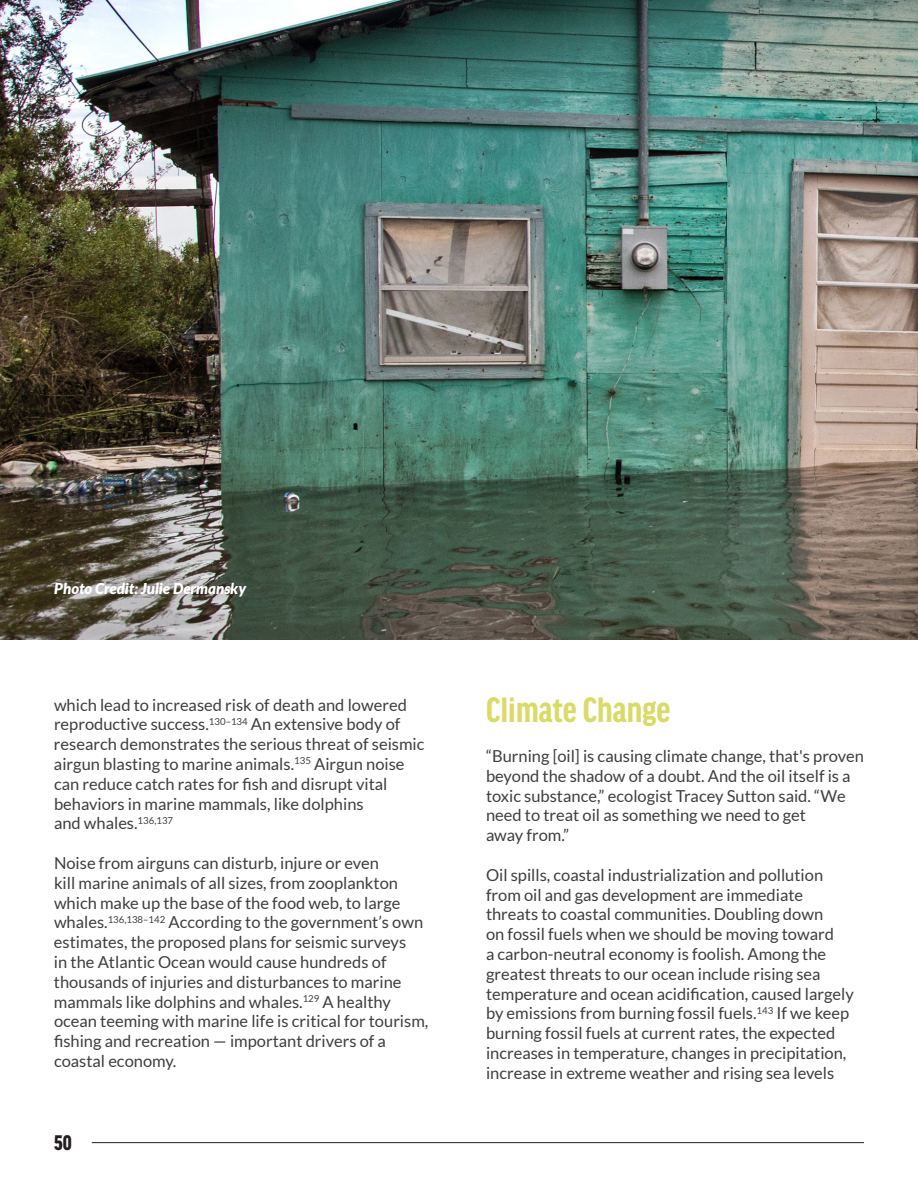
<style>
.page{position:relative;width:918px;height:1188px;background:#fff}
.page>*{position:absolute;margin:0;border:0;box-sizing:border-box;transform-origin:0 0}
.t1{font:700 condensed 37.5px "Good Headline OT";color:#dada66}
.t2{font:900 condensed 22.5px "Good Headline Pro";color:#231f20}
.t3{font:16.5px/19.8px "Lato";color:#3e3e3f}
.t4{font:italic 900 15px "Lato";color:#fff}
</style>
<div class="page">
<hr style="left:92px;top:1142px;width:772px;height:1px;background:#231f20">
<img style="left:0;top:0;width:918px;height:639px">
<p class="t4" style="left:54px;top:579px;width:193px">Photo Credit: Julie Dermansky</p>
<p class="t3" style="left:54px;top:695px;width:372px">which lead to increased risk of death and lowered reproductive success.<sup>130–134</sup> An extensive body of research demonstrates the serious threat of seismic airgun blasting to marine animals.<sup>135</sup> Airgun noise can reduce catch rates for fish and disrupt vital behaviors in marine mammals, like dolphins<br>and whales.<sup>136,137</sup></p>
<p class="t3" style="left:54px;top:853px;width:376px">Noise from airguns can disturb, injure or even<br>kill marine animals of all sizes, from zooplankton which make up the base of the food web, to large whales.<sup>136,138–142</sup> According to the government’s own estimates, the proposed plans for seismic surveys<br>in the Atlantic Ocean would cause hundreds of thousands of injuries and disturbances to marine mammals like dolphins and whales.<sup>129</sup> A healthy ocean teeming with marine life is critical for tourism, fishing and recreation — important drivers of a coastal economy.</p>
<h2 class="t2" style="left:54px;top:1132px;width:19px">50</h2>
<p class="t1" style="left:486px;top:693px;width:186px">Climate Change</p>
<p class="t3" style="left:486px;top:746px;width:379px">“Burning [oil] is causing climate change, that's proven beyond the shadow of a doubt. And the oil itself is a toxic substance,” ecologist Tracey Sutton said. “We need to treat oil as something we need to get<br>away from.”</p>
<p class="t3" style="left:486px;top:865px;width:369px">Oil spills, coastal industrialization and pollution from oil and gas development are immediate threats to coastal communities. Doubling down<br>on fossil fuels when we should be moving toward<br>a carbon-neutral economy is foolish. Among the greatest threats to our ocean include rising sea temperature and ocean acidification, caused largely by emissions from burning fossil fuels.<sup>143</sup> If we keep burning fossil fuels at current rates, the expected increases in temperature, changes in precipitation, increase in extreme weather and rising sea levels</p>
</div>
